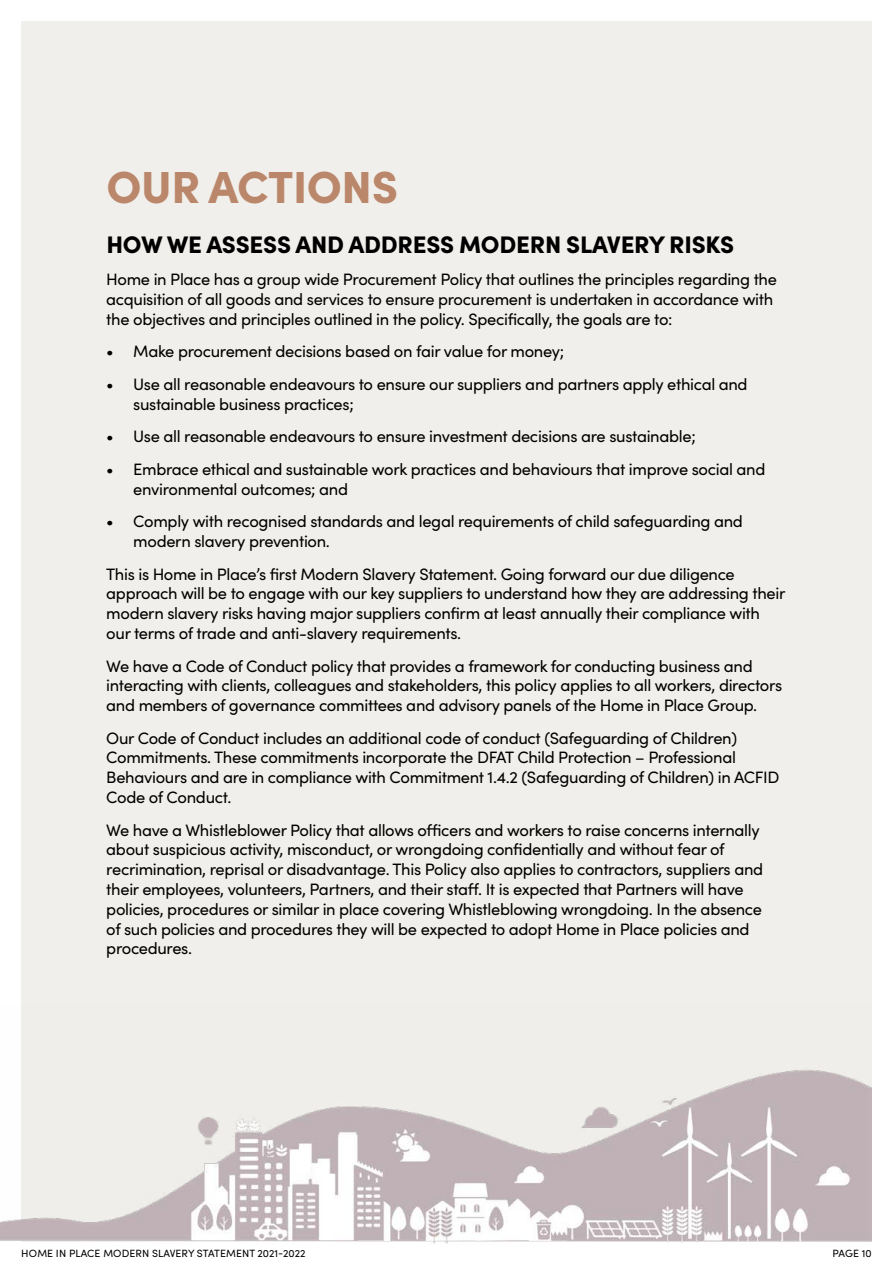
<style>
.page{position:relative;width:893px;height:1263px;background:#fff}
.page>*{position:absolute;margin:0;border:0;box-sizing:border-box;transform-origin:0 0}
.t1{font:900 45px "Sofia Pro";letter-spacing:-.01em;color:#ba876b}
.t2{font:900 24px "Sofia Pro";letter-spacing:-.01em;color:#000}
.t3{font:16.5px/19.8px "Sofia Pro";letter-spacing:-.02em;color:#000}
.t4{font:10.5px "Sofia Pro";letter-spacing:.01em;color:#000}
</style>
<div class="page">
<div style="left:21px;top:21px;width:851px;height:1221px;background:#f1efeb"></div>
<img style="left:0;top:1070px;width:872px;height:173px">
<h1 class="t1" style="left:107px;top:151px;width:293px">OUR ACTIONS</h1>
<h2 class="t2" style="left:106px;top:225px;width:629px">HOW WE ASSESS AND ADDRESS MODERN SLAVERY RISKS</h2>
<p class="t3" style="left:106px;top:269px;width:672px">Home in Place has a group wide Procurement Policy that outlines the principles regarding the acquisition of all goods and services to ensure procurement is undertaken in accordance with the objectives and principles outlined in the policy. Specifically, the goals are to:</p>
<p class="t3" style="left:106px;top:341px;width:459px">• Make procurement decisions based on fair value for money;</p>
<p class="t3" style="left:133px;top:373px;width:616px;text-indent:-27px">• Use all reasonable endeavours to ensure our suppliers and partners apply ethical and sustainable business practices;</p>
<p class="t3" style="left:106px;top:426px;width:591px">• Use all reasonable endeavours to ensure investment decisions are sustainable;</p>
<p class="t3" style="left:133px;top:458px;width:634px;text-indent:-27px">• Embrace ethical and sustainable work practices and behaviours that improve social and environmental outcomes; and</p>
<p class="t3" style="left:133px;top:511px;width:611px;text-indent:-27px">• Comply with recognised standards and legal requirements of child safeguarding and modern slavery prevention.</p>
<p class="t3" style="left:106px;top:563px;width:681px">This is Home in Place’s first Modern Slavery Statement. Going forward our due diligence approach will be to engage with our key suppliers to understand how they are addressing their modern slavery risks having major suppliers confirm at least annually their compliance with our terms of trade and anti-slavery requirements.</p>
<p class="t3" style="left:106px;top:655px;width:677px">We have a Code of Conduct policy that provides a framework for conducting business and interacting with clients, colleagues and stakeholders, this policy applies to all workers, directors and members of governance committees and advisory panels of the Home in Place Group.</p>
<p class="t3" style="left:106px;top:727px;width:675px">Our Code of Conduct includes an additional code of conduct (Safeguarding of Children)<br>Commitments. These commitments incorporate the DFAT Child Protection – Professional Behaviours and are in compliance with Commitment 1.4.2 (Safeguarding of Children) in ACFID Code of Conduct.</p>
<p class="t3" style="left:106px;top:819px;width:658px">We have a Whistleblower Policy that allows officers and workers to raise concerns internally about suspicious activity, misconduct, or wrongdoing confidentially and without fear of recrimination, reprisal or disadvantage. This Policy also applies to contractors, suppliers and their employees, volunteers, Partners, and their staff. It is expected that Partners will have policies, procedures or similar in place covering Whistleblowing wrongdoing. In the absence of such policies and procedures they will be expected to adopt Home in Place policies and procedures.</p>
<p class="t4" style="left:21px;top:1245px;width:286px">HOME IN PLACE MODERN SLAVERY STATEMENT 2021-2022</p>
<p class="t4" style="left:832px;top:1245px;width:41px">PAGE 10</p>
</div>
